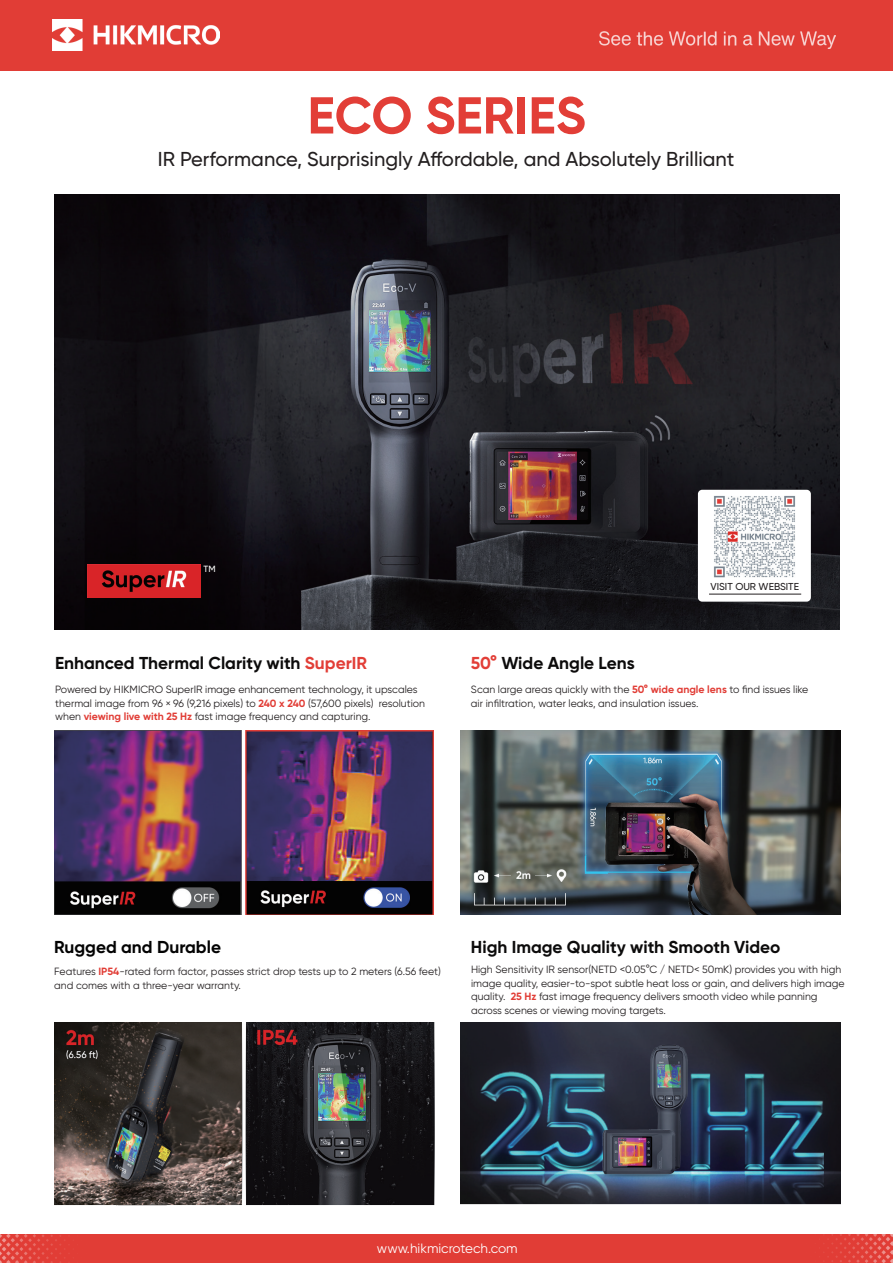
<style>
.page{position:relative;width:893px;height:1263px;background:#fff}
.page>*{position:absolute;margin:0;border:0;box-sizing:border-box;transform-origin:0 0}
.t1{font:700 51.75px "Gilroy";color:#e23e37}
.t2{font:500 20.1px "Gilroy";color:#231f20}
.t3{font:700 17.25px "Gilroy";color:#0c0b0b}
.t4{font:700 17.25px "Gilroy";color:#030303}
.t5{font:13.5px "Gilroy";color:#fff}
.t6{font:10.5px/13.5px "Gilroy";color:#231f20}
.t7{font:500 10.05px "Gilroy";color:#231f20}
.t8{font:500 9px "Gilroy";color:#fff}
.s1{color:#e23e37}
.s2{font-weight:700;color:#e13d36}
</style>
<div class="page">
<div style="left:0;top:0;width:893px;height:70px;background:#e13d36"></div>
<img style="left:52px;top:19px;width:168px;height:32px">
<img style="left:600px;top:32px;width:236px;height:17px">
<div style="left:0;top:1234px;width:893px;height:29px;background:#e13d36"></div>
<img style="left:0;top:1234px;width:65px;height:29px">
<img style="left:823px;top:1234px;width:70px;height:29px">
<img style="left:55px;top:194px;width:784px;height:436px">
<div style="left:698px;top:490px;width:113px;height:112px;background:#fff;border-radius:4px"></div>
<img style="left:714px;top:495px;width:82px;height:83px">
<hr style="left:709px;top:594px;width:92px;height:1px;background:#231f20">
<img style="left:54px;top:730px;width:380px;height:184px">
<img style="left:54px;top:1022px;width:381px;height:184px">
<img style="left:460px;top:730px;width:381px;height:184px">
<img style="left:460px;top:1022px;width:381px;height:183px">
<img style="left:87px;top:564px;width:113px;height:34px">
<h1 class="t1" style="left:307px;top:83px;width:280px">ECO SERIES</h1>
<h2 class="t2" style="left:158px;top:147px;width:578px">IR Performance, Surprisingly Affordable, and Absolutely Brilliant</h2>
<p class="t8" style="left:204px;top:563px;width:14px">TM</p>
<h3 class="t3" style="left:55px;top:652px;width:313px">Enhanced Thermal Clarity with <span class="s1">SuperIR</span></h3>
<p class="t6" style="left:55px;top:683px;width:371px">Powered by HIKMICRO SuperIR image enhancement technology, it upscales thermal image from 96 × 96 (9,216 pixels) to <span class="s2">240 x 240</span> (57,600 pixels) resolution when <span class="s2">viewing live with 25 Hz</span> fast image frequency and capturing.</p>
<h3 class="t3" style="left:471px;top:652px;width:165px"><span class="s1">50°</span> Wide Angle Lens</h3>
<p class="t7" style="left:711px;top:581px;width:90px">VISIT OUR WEBSITE</p>
<p class="t6" style="left:471px;top:683px;width:339px">Scan large areas quickly with the <span class="s2">50° wide angle lens</span> to find issues like air infiltration, water leaks, and insulation issues.</p>
<h3 class="t4" style="left:54px;top:937px;width:168px">Rugged and Durable</h3>
<p class="t6" style="left:54px;top:965px;width:388px">Features <span class="s2">IP54</span>-rated form factor, passes strict drop tests up to 2 meters (6.56 feet) and comes with a three-year warranty.</p>
<h3 class="t3" style="left:471px;top:937px;width:311px">High Image Quality with Smooth Video</h3>
<p class="t6" style="left:471px;top:963px;width:375px">High Sensitivity IR sensor(NETD &lt;0.05°C / NETD&lt; 50mK) provides you with high image quality, easier-to-spot subtle heat loss or gain, and delivers high image quality. <span class="s2">25 Hz</span> fast image frequency delivers smooth video while panning across scenes or viewing moving targets.</p>
<p class="t5" style="left:377px;top:1239px;width:142px">www.hikmicrotech.com</p>
</div>
